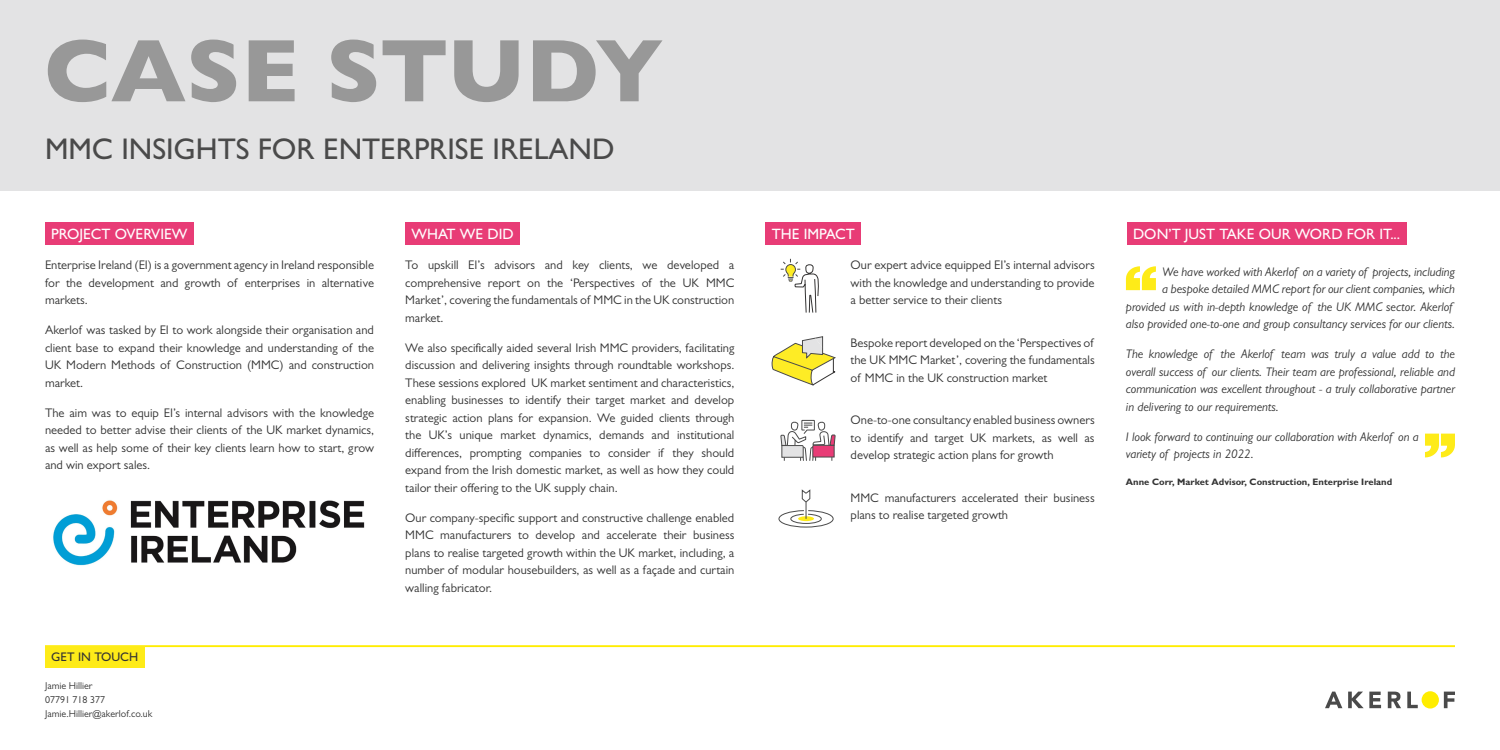
<style>
.page{position:relative;width:1500px;height:750px;background:#fff}
.page>*{position:absolute;margin:0;border:0;box-sizing:border-box;transform-origin:0 0}
.t1{font:800 90px "Gill Sans";color:#989898}
.t2{font:500 30px "Gill Sans";color:#4a4a4a}
.t3{font:500 15px "Gill Sans";color:#fff}
.t4{font:12.5px/17.5px "Gill Sans";color:#333;text-align:justify}
.t5{font:italic 12.5px/17.5px "Gill Sans";color:#333;text-align:right}
.t6{font:500 12.5px "Gill Sans";color:#333}
.t7{font:10px/13.8px "Gill Sans";color:#333}
.t8{font:700 9.38px "Gill Sans";color:#333}
</style>
<div class="page">
<hr style="left:45px;top:645px;width:1410px;height:2px;background:#ffed00">
<div style="left:0;top:0;width:1500px;height:191px;background:#e3e3e4"></div>
<svg style="left:1325px;top:692px;width:17px;height:16px"></svg>
<svg style="left:1348px;top:692px;width:33px;height:16px"></svg>
<svg style="left:1388px;top:692px;width:13px;height:16px"></svg>
<svg style="left:1407px;top:692px;width:11px;height:16px"></svg>
<svg style="left:1444px;top:692px;width:11px;height:16px"></svg>
<div style="left:1422px;top:691px;width:17px;height:18px;background:#ffed00;border-radius:50%"></div>
<div style="left:45px;top:223px;width:149px;height:22px;background:#e83c76"></div>
<div style="left:405px;top:223px;width:115px;height:22px;background:#e83c76"></div>
<div style="left:766px;top:223px;width:95px;height:22px;background:#e83c76"></div>
<div style="left:1127px;top:223px;width:279px;height:22px;background:#e83c76"></div>
<svg style="left:1126px;top:266px;width:30px;height:24px"></svg>
<svg style="left:1425px;top:434px;width:30px;height:23px"></svg>
<div style="left:45px;top:646px;width:99px;height:21px;background:#feeb18"></div>
<img style="left:53px;top:500px;width:312px;height:66px">
<svg style="left:772px;top:336px;width:64px;height:50px"></svg>
<svg style="left:780px;top:258px;width:39px;height:55px"></svg>
<svg style="left:780px;top:420px;width:55px;height:41px"></svg>
<svg style="left:778px;top:489px;width:56px;height:39px"></svg>
<h1 class="t1" style="left:44px;top:18px;width:620px">CASE STUDY</h1>
<h2 class="t2" style="left:45px;top:131px;width:571px">MMC INSIGHTS FOR ENTERPRISE IRELAND</h2>
<p class="t3" style="left:51px;top:225px;width:138px">PROJECT OVERVIEW</p>
<p class="t3" style="left:412px;top:225px;width:104px">WHAT WE DID</p>
<p class="t3" style="left:772px;top:225px;width:85px">THE IMPACT</p>
<p class="t4" style="left:851px;top:256px;width:246px">Our expert advice equipped EI’s internal advisors with the knowledge and understanding to provide a better service to their clients</p>
<p class="t4" style="left:851px;top:334px;width:246px">Bespoke report developed on the ‘Perspectives of the UK MMC Market’, covering the fundamentals of MMC in the UK construction market</p>
<p class="t4" style="left:851px;top:411px;width:246px">One-to-one consultancy enabled business owners to identify and target UK markets, as well as develop strategic action plans for growth</p>
<p class="t4" style="left:851px;top:489px;width:246px">MMC manufacturers accelerated their business plans to realise targeted growth</p>
<p class="t4" style="left:405px;top:256px;width:331px">To upskill EI’s advisors and key clients, we developed a comprehensive report on the ‘Perspectives of the UK MMC Market’, covering the fundamentals of MMC in the UK construction market.</p>
<p class="t4" style="left:405px;top:339px;width:331px">We also specifically aided several Irish MMC providers, facilitating discussion and delivering insights through roundtable workshops.<br>These sessions explored UK market sentiment and characteristics, enabling businesses to identify their target market and develop strategic action plans for expansion. We guided clients through the UK’s unique market dynamics, demands and institutional differences, prompting companies to consider if they should expand from the Irish domestic market, as well as how they could tailor their offering to the UK supply chain.</p>
<p class="t4" style="left:405px;top:509px;width:331px">Our company-specific support and constructive challenge enabled MMC manufacturers to develop and accelerate their business plans to realise targeted growth within the UK market, including, a number of modular housebuilders, as well as a façade and curtain walling fabricator.</p>
<p class="t4" style="left:45px;top:256px;width:331px">Enterprise Ireland (EI) is a government agency in Ireland responsible for the development and growth of enterprises in alternative markets.</p>
<p class="t4" style="left:45px;top:321px;width:331px">Akerlof was tasked by EI to work alongside their organisation and client base to expand their knowledge and understanding of the UK Modern Methods of Construction (MMC) and construction market.</p>
<p class="t4" style="left:45px;top:404px;width:331px">The aim was to equip EI’s internal advisors with the knowledge needed to better advise their clients of the UK market dynamics, as well as help some of their key clients learn how to start, grow and win export sales.</p>
<p class="t6" style="left:51px;top:649px;width:88px">GET IN TOUCH</p>
<p class="t7" style="left:45px;top:679px;width:109px">Jamie Hillier<br>07791 718 377<br>Jamie.Hillier@akerlof.co.uk</p>
<p class="t3" style="left:1133px;top:225px;width:269px">DON’T JUST TAKE OUR WORD FOR IT...</p>
<p class="t5" style="left:1126px;top:263px;width:331px">We have worked with Akerlof on a variety of projects, including<br>a bespoke detailed MMC report for our client companies, which provided us with in-depth knowledge of the UK MMC sector. Akerlof also provided one-to-one and group consultancy services for our clients.</p>
<p class="t5" style="left:1126px;top:345px;width:331px;text-align:justify">The knowledge of the Akerlof team was truly a value add to the overall success of our clients. Their team are professional, reliable and communication was excellent throughout - a truly collaborative partner in delivering to our requirements.</p>
<p class="t5" style="left:1126px;top:428px;width:294px;text-align:left">I look forward to continuing our collaboration with Akerlof on a variety of projects in 2022.</p>
<p class="t8" style="left:1126px;top:476px;width:268px">Anne Corr, Market Advisor, Construction, Enterprise Ireland</p>
</div>
